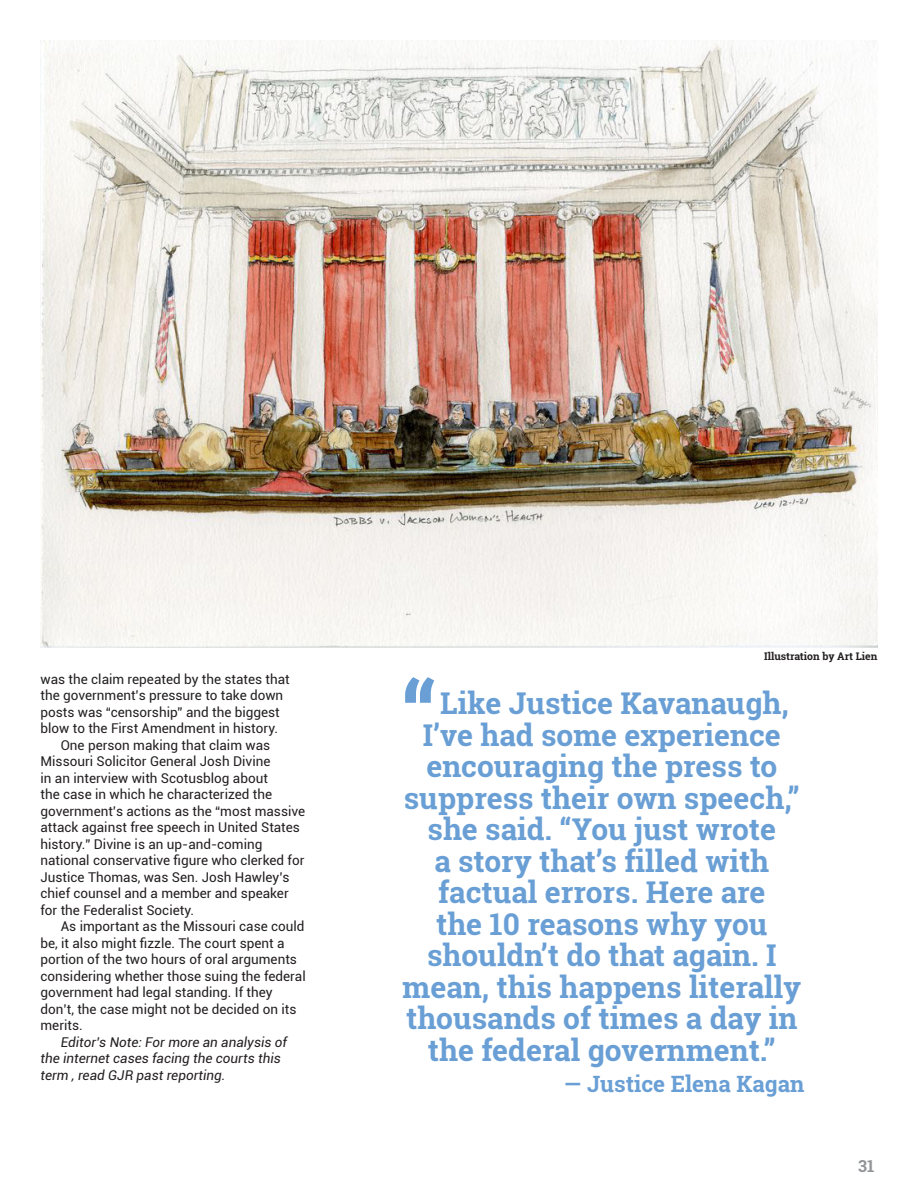
<style>
.page{position:relative;width:918px;height:1188px;background:#fff}
.page>*{position:absolute;margin:0;border:0;box-sizing:border-box;transform-origin:0 0}
.Pull_quote{font:700 30px "Roboto Slab";color:#699fd5}
.Pull_Quote_Credit{font:700 22.5px "Roboto Slab";color:#699fd5}
.t1{font:700 16.5px "Roboto Slab";color:#939598}
.Body{font:13.5px/16.5px "Roboto";color:#231f20}
.Body-2{font:italic 13.5px/16.5px "Roboto";color:#231f20}
.Cutline_credit{font:700 10.5px "Roboto Slab";color:#231f20}
</style>
<div class="page">
<img style="left:40px;top:40px;width:838px;height:608px">
<svg style="left:405px;top:677px;width:29px;height:26px"></svg>
<p class="Body" style="left:40px;top:670px;width:251px">was the claim repeated by the states that the government’s pressure to take down posts was “censorship” and the biggest blow to the First Amendment in history.</p>
<p class="Body" style="left:40px;top:736px;width:266px;text-indent:20px">One person making that claim was Missouri Solicitor General Josh Divine<br>in an interview with Scotusblog about<br>the case in which he characterized the government’s actions as the “most massive attack against free speech in United States history.” Divine is an up-and-coming national conservative figure who clerked for Justice Thomas, was Sen. Josh Hawley’s chief counsel and a member and speaker for the Federalist Society.</p>
<p class="Body" style="left:40px;top:918px;width:267px;text-indent:20px">As important as the Missouri case could be, it also might fizzle. The court spent a portion of the two hours of oral arguments considering whether those suing the federal government had legal standing. If they don’t, the case might not be decided on its merits.</p>
<p class="Body-2" style="left:40px;top:1033px;width:248px;text-indent:20px">Editor’s Note: For more an analysis of the internet cases facing the courts this term , read GJR past reporting.</p>
<p class="Cutline_credit" style="left:764px;top:649px;width:115px">Illustration by Art Lien</p>
<p class="Pull_quote" style="left:440px;top:683px;width:350px">Like Justice Kavanaugh,</p>
<p class="Pull_quote" style="left:423px;top:714px;width:360px">I’ve had some experience</p>
<p class="Pull_quote" style="left:426px;top:746px;width:352px">encouraging the press to</p>
<p class="Pull_quote" style="left:404px;top:777px;width:397px">suppress their own speech,”</p>
<p class="Pull_quote" style="left:428px;top:809px;width:350px">she said. “You just wrote</p>
<p class="Pull_quote" style="left:434px;top:840px;width:337px">a story that’s filled with</p>
<p class="Pull_quote" style="left:438px;top:872px;width:329px">factual errors. Here are</p>
<p class="Pull_quote" style="left:436px;top:903px;width:333px">the 10 reasons why you</p>
<p class="Pull_quote" style="left:427px;top:935px;width:351px">shouldn’t do that again. I</p>
<p class="Pull_quote" style="left:403px;top:966px;width:400px">mean, this happens literally</p>
<p class="Pull_quote" style="left:406px;top:998px;width:393px">thousands of times a day in</p>
<p class="Pull_quote" style="left:428px;top:1029px;width:349px">the federal government.”</p>
<p class="Pull_Quote_Credit" style="left:564px;top:1069px;width:242px">— Justice Elena Kagan</p>
<p class="t1" style="left:858px;top:1155px;width:18px">31</p>
</div>
